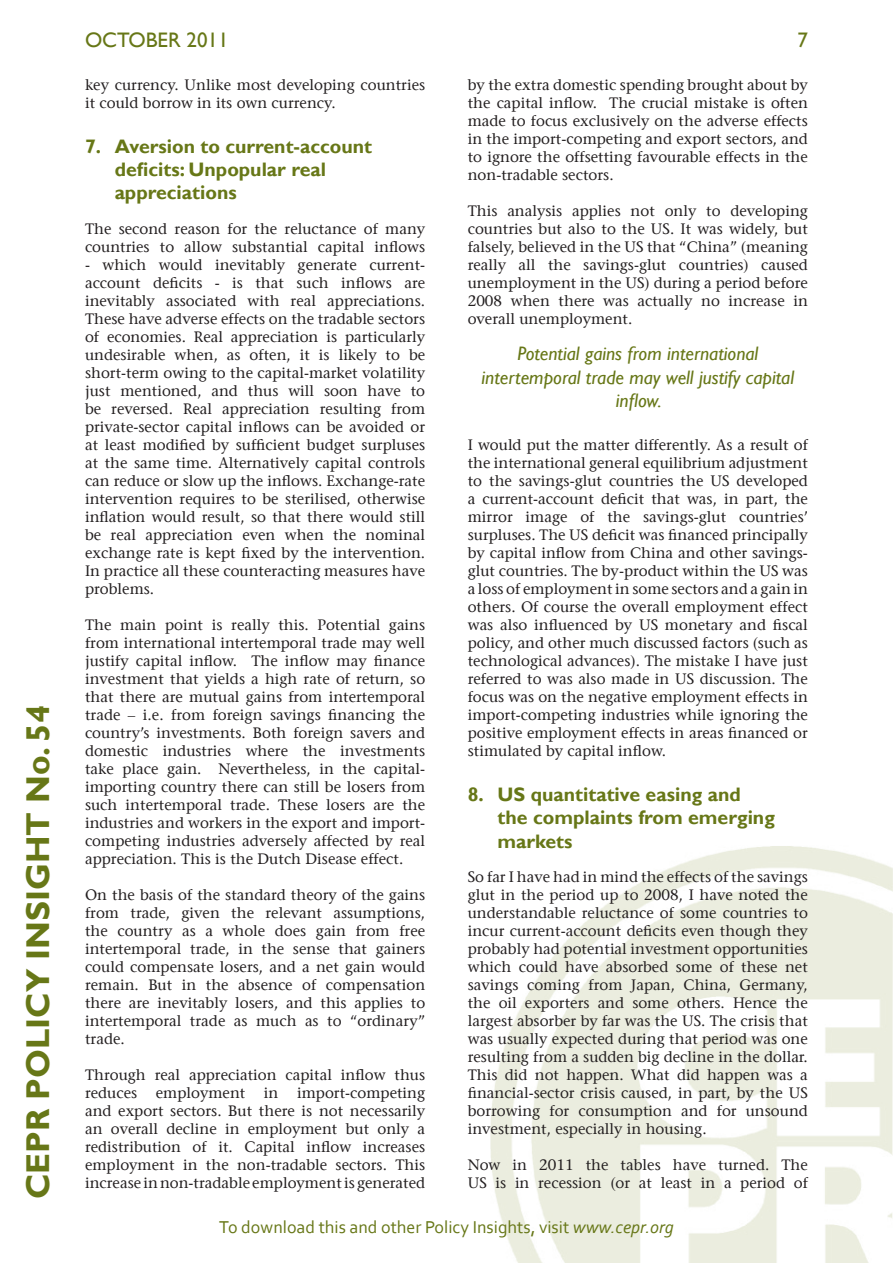
<style>
.page{position:relative;width:893px;height:1263px;background:#fff}
.page>*{position:absolute;margin:0;border:0;box-sizing:border-box;transform-origin:0 0}
.t1{font:700 33px "Gill Sans";color:#677717}
.t2{font:21px "Gill Sans";color:#677717}
.t3{font:700 19.5px/23.4px "Gill Sans";color:#677717}
.t4{font:italic 19.5px/23.4px "Gill Sans";color:#677717;text-align:center}
.t5{font:18px "Corbel";color:#677717}
.t6{font:15px/18px "Stone Serif";color:#231f20;text-align:justify}
.s1{font-style:italic}
</style>
<div class="page">
<img style="left:490px;top:846px;width:403px;height:417px">
<h1 class="t1" style="left:18px;top:1199px;width:496px;rotate:-90deg">CEPR POLICY INSIGHT No. 54</h1>
<h2 class="t2" style="left:85px;top:28px;width:145px">OCTOBER 2011</h2>
<h2 class="t2" style="left:797px;top:28px;width:12px">7</h2>
<p class="t6" style="left:85px;top:76px;width:342px">key currency. Unlike most developing countries it could borrow in its own currency.</p>
<h3 class="t3" style="left:115px;top:135px;width:259px;text-indent:-30px">7. Aversion to current-account deficits: Unpopular real appreciations</h3>
<p class="t6" style="left:85px;top:220px;width:342px">The second reason for the reluctance of many countries to allow substantial capital inflows</p>
<p class="t6" style="left:85px;top:256px;width:342px">- which would inevitably generate current&shy;account deficits - is that such inflows are inevitably associated with real appreciations.<br>These have adverse effects on the tradable sectors of economies. Real appreciation is particularly undesirable when, as often, it is likely to be short-term owing to the capital-market volatility just mentioned, and thus will soon have to be reversed. Real appreciation resulting from private-sector capital inflows can be avoided or at least modified by sufficient budget surpluses at the same time. Alternatively capital controls can reduce or slow up the inflows. Exchange-rate intervention requires to be sterilised, otherwise inflation would result, so that there would still be real appreciation even when the nominal exchange rate is kept fixed by the intervention.<br>In practice all these counteracting measures have problems.</p>
<p class="t6" style="left:85px;top:616px;width:342px">The main point is really this. Potential gains from international intertemporal trade may well justify capital inflow. The inflow may finance investment that yields a high rate of return, so that there are mutual gains from intertemporal trade – i.e. from foreign savings financing the country’s investments. Both foreign savers and domestic industries where the investments take place gain. Nevertheless, in the capital&shy;importing country there can still be losers from such intertemporal trade. These losers are the industries and workers in the export and import&shy;competing industries adversely affected by real appreciation. This is the Dutch Disease effect.</p>
<p class="t6" style="left:85px;top:886px;width:342px">On the basis of the standard theory of the gains from trade, given the relevant assumptions, the country as a whole does gain from free intertemporal trade, in the sense that gainers could compensate losers, and a net gain would remain. But in the absence of compensation there are inevitably losers, and this applies to intertemporal trade as much as to “ordinary” trade.</p>
<p class="t6" style="left:85px;top:1066px;width:342px">Through real appreciation capital inflow thus reduces employment in import-competing and export sectors. But there is not necessarily an overall decline in employment but only a redistribution of it. Capital inflow increases employment in the non-tradable sectors. This increase in non-tradable employment is generated</p>
<p class="t6" style="left:468px;top:76px;width:342px">by the extra domestic spending brought about by the capital inflow. The crucial mistake is often made to focus exclusively on the adverse effects in the import-competing and export sectors, and to ignore the offsetting favourable effects in the non-tradable sectors.</p>
<p class="t6" style="left:468px;top:202px;width:342px">This analysis applies not only to developing countries but also to the US. It was widely, but falsely, believed in the US that “China” (meaning really all the savings-glut countries) caused unemployment in the US) during a period before 2008 when there was actually no increase in overall unemployment.</p>
<h3 class="t4" style="left:482px;top:342px;width:314px">Potential gains from international intertemporal trade may well justify capital inflow.</h3>
<p class="t6" style="left:468px;top:436px;width:342px">I would put the matter differently. As a result of the international general equilibrium adjustment to the savings-glut countries the US developed a current-account deficit that was, in part, the mirror image of the savings-glut countries’ surpluses. The US deficit was financed principally by capital inflow from China and other savings&shy;glut countries. The by-product within the US was a loss of employment in some sectors and a gain in others. Of course the overall employment effect was also influenced by US monetary and fiscal policy, and other much discussed factors (such as technological advances). The mistake I have just referred to was also made in US discussion. The focus was on the negative employment effects in import-competing industries while ignoring the positive employment effects in areas financed or stimulated by capital inflow.</p>
<h3 class="t3" style="left:497px;top:783px;width:279px;text-indent:-30px">8. US quantitative easing and the complaints from emerging markets</h3>
<p class="t6" style="left:468px;top:868px;width:342px">So far I have had in mind the effects of the savings glut in the period up to 2008, I have noted the understandable reluctance of some countries to incur current-account deficits even though they probably had potential investment opportunities which could have absorbed some of these net savings coming from Japan, China, Germany, the oil exporters and some others. Hence the largest absorber by far was the US. The crisis that was usually expected during that period was one resulting from a sudden big decline in the dollar.<br>This did not happen. What did happen was a financial-sector crisis caused, in part, by the US borrowing for consumption and for unsound investment, especially in housing.</p>
<p class="t6" style="left:468px;top:1156px;width:342px">Now in 2011 the tables have turned. The<br>US is in recession (or at least in a period of</p>
<p class="t5" style="left:219px;top:1216px;width:456px">To download this and other Policy Insights, visit <span class="s1">www.cepr.org</span></p>
</div>
